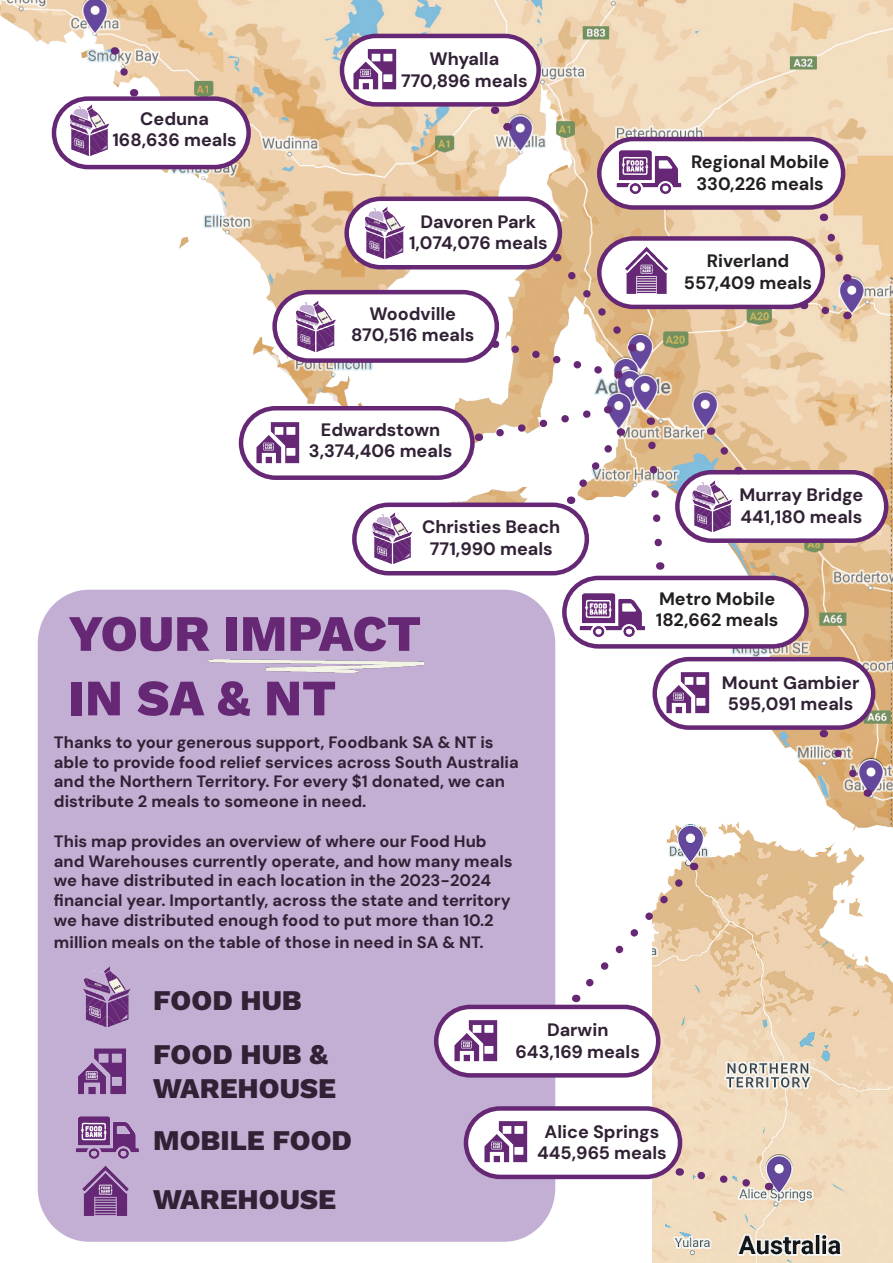
<style>
.page{position:relative;width:893px;height:1263px;background:#fff}
.page>*{position:absolute;margin:0;border:0;box-sizing:border-box;transform-origin:0 0}
.t1{font:800 51px/64.5px "Work Sans";color:#662875}
.t2{font:800 28.5px/34.2px "Work Sans";color:#312135}
.t3{font:18px/21.6px "DM Sans 9 pt";color:#312135;text-align:center}
.t4{font:18px/21.6px "DM Sans 9 pt";color:#231f20}
.t5{font:16.5px/19.8px "DM Sans 9 pt";color:#312135}
</style>
<div class="page">
<img style="left:0;top:0;width:893px;height:838px">
<div style="left:38px;top:590px;width:517px;height:652px;background:#c4afd4;border-radius:52px"></div>
<img style="left:652px;top:813px;width:241px;height:450px">
<div style="left:241px;top:408px;width:231px;height:70px;background:#fff;border-radius:35px"></div>
<div style="left:239px;top:406px;width:236px;height:74px;border:4px solid #662875;border-radius:35px"></div>
<div style="left:54px;top:99px;width:195px;height:68px;background:#fff;border-radius:34px"></div>
<div style="left:52px;top:96px;width:199px;height:73px;border:4px solid #662875;border-radius:34px"></div>
<img style="left:70px;top:100px;width:49px;height:60px">
<div style="left:342px;top:36px;width:197px;height:68px;background:#fff;border-radius:34px"></div>
<div style="left:340px;top:34px;width:201px;height:73px;border:4px solid #662875;border-radius:34px"></div>
<div style="left:655px;top:659px;width:218px;height:69px;background:#fff;border-radius:34px"></div>
<div style="left:652px;top:657px;width:223px;height:73px;border:4px solid #662875;border-radius:34px"></div>
<div style="left:677px;top:472px;width:209px;height:69px;background:#fff;border-radius:34px"></div>
<div style="left:675px;top:470px;width:213px;height:73px;border:4px solid #662875;border-radius:34px"></div>
<div style="left:354px;top:505px;width:233px;height:68px;background:#fff;border-radius:34px"></div>
<div style="left:352px;top:502px;width:237px;height:73px;border:4px solid #662875;border-radius:34px"></div>
<div style="left:599px;top:238px;width:224px;height:69px;background:#fff;border-radius:34px"></div>
<div style="left:597px;top:236px;width:228px;height:73px;border:4px solid #662875;border-radius:34px"></div>
<div style="left:275px;top:292px;width:222px;height:69px;background:#fff;border-radius:34px"></div>
<div style="left:272px;top:290px;width:227px;height:73px;border:4px solid #662875;border-radius:34px"></div>
<div style="left:347px;top:199px;width:213px;height:68px;background:#fff;border-radius:34px"></div>
<div style="left:344px;top:197px;width:218px;height:72px;border:4px solid #662875;border-radius:34px"></div>
<div style="left:564px;top:578px;width:242px;height:68px;background:#fff;border-radius:34px"></div>
<div style="left:562px;top:576px;width:247px;height:73px;border:4px solid #662875;border-radius:34px"></div>
<div style="left:466px;top:1108px;width:214px;height:69px;background:#fff;border-radius:34px"></div>
<div style="left:464px;top:1106px;width:218px;height:73px;border:4px solid #662875;border-radius:34px"></div>
<div style="left:436px;top:1007px;width:222px;height:68px;background:#fff;border-radius:34px"></div>
<div style="left:434px;top:1005px;width:226px;height:72px;border:4px solid #662875;border-radius:34px"></div>
<svg style="left:491px;top:403px;width:134px;height:101px"></svg>
<img style="left:373px;top:508px;width:40px;height:56px">
<svg style="left:644px;top:437px;width:23px;height:133px"></svg>
<svg style="left:711px;top:427px;width:30px;height:47px"></svg>
<svg style="left:827px;top:743px;width:43px;height:54px"></svg>
<svg style="left:816px;top:301px;width:32px;height:21px"></svg>
<svg style="left:506px;top:254px;width:129px;height:127px"></svg>
<svg style="left:114px;top:62px;width:25px;height:35px"></svg>
<svg style="left:490px;top:106px;width:28px;height:31px"></svg>
<svg style="left:572px;top:863px;width:123px;height:139px"></svg>
<svg style="left:679px;top:1165px;width:76px;height:26px"></svg>
<img style="left:247px;top:412px;width:53px;height:60px">
<img style="left:658px;top:662px;width:52px;height:60px">
<img style="left:345px;top:39px;width:52px;height:60px">
<img style="left:446px;top:1010px;width:52px;height:60px">
<img style="left:476px;top:1112px;width:52px;height:59px">
<img style="left:365px;top:203px;width:40px;height:59px">
<img style="left:693px;top:476px;width:40px;height:59px">
<img style="left:573px;top:563px;width:90px;height:94px">
<img style="left:296px;top:296px;width:41px;height:56px">
<div style="left:599px;top:139px;width:244px;height:68px;background:#fff;border-radius:34px"></div>
<div style="left:597px;top:137px;width:248px;height:73px;border:4px solid #662875;border-radius:34px"></div>
<svg style="left:822px;top:228px;width:31px;height:54px"></svg>
<img style="left:610px;top:120px;width:90px;height:94px">
<img style="left:611px;top:234px;width:71px;height:70px">
<img style="left:83px;top:966px;width:48px;height:61px">
<img style="left:78px;top:1048px;width:48px;height:36px">
<img style="left:76px;top:1084px;width:63px;height:68px">
<img style="left:77px;top:1152px;width:61px;height:64px">
<img style="left:207px;top:659px;width:216px;height:14px">
<p class="t3" style="left:112px;top:107px;width:126px">Ceduna<br>168,636 meals</p>
<p class="t3" style="left:401px;top:48px;width:128px">Whyalla<br>770,896 meals</p>
<p class="t3" style="left:409px;top:210px;width:140px">Davoren Park<br>1,074,076 meals</p>
<p class="t3" style="left:351px;top:302px;width:125px">Woodville<br>870,516 meals</p>
<p class="t4" style="left:691px;top:151px;width:140px">Regional Mobile<br>330,226 meals</p>
<p class="t4" style="left:684px;top:250px;width:130px;text-align:center">Riverland<br>557,409 meals</p>
<p class="t3" style="left:309px;top:419px;width:145px">Edwardstown<br>3,374,406 meals</p>
<p class="t3" style="left:422px;top:516px;width:140px">Christies Beach<br>771,990 meals</p>
<h1 class="t1" style="left:68px;top:604px;width:354px">YOUR IMPACT<br>IN SA &amp; NT</h1>
<p class="t5" style="left:54px;top:732px;width:466px">Thanks to your generous support, Foodbank SA &amp; NT is able to provide food relief services across South Australia and the Northern Territory. For every $1 donated, we can distribute 2 meals to someone in need.</p>
<p class="t5" style="left:54px;top:831px;width:460px">This map provides an overview of where our Food Hub and Warehouses currently operate, and how many meals we have distributed in each location in the 2023-2024 financial year. Importantly, across the state and territory we have distributed enough food to put more than 10.2</p>
<p class="t5" style="left:54px;top:932px;width:431px">million meals on the table of those in need in SA &amp; NT.</p>
<h2 class="t2" style="left:153px;top:984px;width:150px">FOOD HUB</h2>
<h2 class="t2" style="left:153px;top:1038px;width:184px">FOOD HUB &amp;<br>WAREHOUSE</h2>
<p class="t3" style="left:516px;top:1019px;width:126px">Darwin<br>643,169 meals</p>
<p class="t3" style="left:739px;top:484px;width:125px;text-align:left">Murray Bridge<br>441,180 meals</p>
<p class="t4" style="left:656px;top:587px;width:124px">Metro Mobile<br>182,662 meals</p>
<p class="t3" style="left:722px;top:671px;width:139px">Mount Gambier<br>595,091 meals</p>
<h2 class="t2" style="left:153px;top:1125px;width:200px">MOBILE FOOD</h2>
<h2 class="t2" style="left:153px;top:1184px;width:184px">WAREHOUSE</h2>
<p class="t3" style="left:537px;top:1121px;width:131px">Alice Springs<br>445,965 meals</p>
</div>
